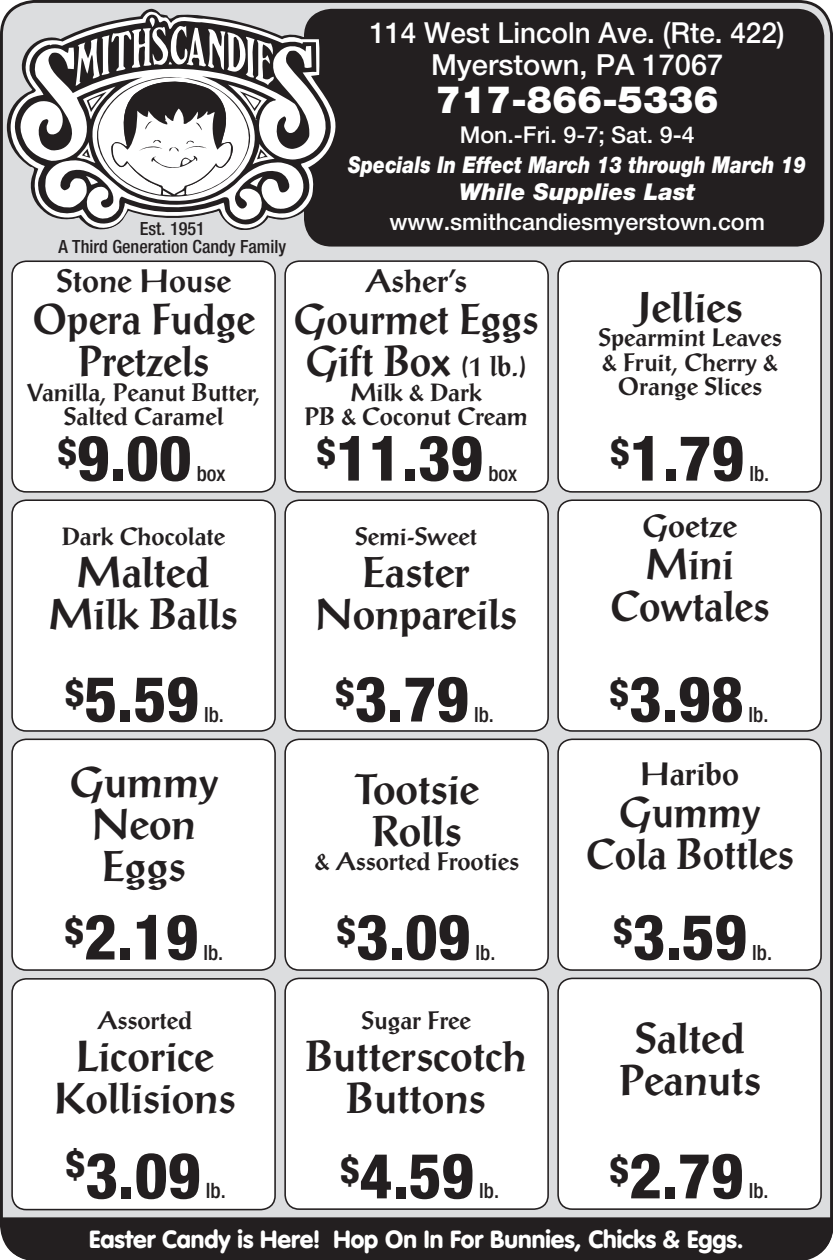
<style>
.page{position:relative;width:833px;height:1260px;background:#fff}
.page>*{position:absolute;margin:0;border:0;box-sizing:border-box;transform-origin:0 0}
.t1{font:800 condensed 63.7px "Helvetica Neue";color:#231f20}
.t2{font:800 condensed 63px "Helvetica Neue";color:#231f20}
.t3{font:700 42px/42px "Post Antiqua";color:#231f20;text-align:center}
.t4{font:700 42px/42px "Post Antiqua";color:#231f20;text-align:center;scale:.95 1}
.t5{font:900 37.8px "Helvetica Neue";color:#fff}
.t6{font:700 31.5px "Post Antiqua";color:#231f20}
.t7{font:500 29.05px/31.8px "Helvetica Neue";color:#fff;text-align:center;scale:.96 1}
.t8{font:700 24.5px/24.5px "Post Antiqua";color:#231f20;text-align:center}
.t9{font:900 24.5px "VAG Rounded";color:#fff}
.t10{font:italic 900 23.1px/26.2px "Helvetica Neue";color:#fff;text-align:center;scale:.82 1}
.t11{font:500 23.1px "Helvetica Neue";color:#fff}
.t12{font:500 condensed 21.35px "Helvetica Neue";color:#231f20}
.t13{font:500 condensed 21px "Helvetica Neue";color:#231f20}
.t14{font:500 condensed 18.2px/18.2px "Helvetica Neue";color:#231f20;text-align:center}
.s1{font-size:28px}
</style>
<div class="page">
<div style="left:1px;top:1px;width:831px;height:1258px;background:#dcdddf;border-radius:33px"></div>
<div style="left:305px;top:10px;width:518px;height:235px;background:#231f20;border-radius:26px"></div>
<div style="left:304px;top:9px;width:520px;height:238px;border:3px solid #231f20;border-radius:26px"></div>
<div style="left:12px;top:979px;width:263px;height:231px;background:#fff;border-radius:14px"></div>
<div style="left:11px;top:978px;width:265px;height:232px;border:2px solid #231f20;border-radius:14px"></div>
<div style="left:12px;top:739px;width:263px;height:231px;background:#fff;border-radius:14px"></div>
<div style="left:11px;top:739px;width:265px;height:232px;border:2px solid #231f20;border-radius:14px"></div>
<div style="left:12px;top:500px;width:263px;height:231px;background:#fff;border-radius:14px"></div>
<div style="left:11px;top:499px;width:265px;height:233px;border:2px solid #231f20;border-radius:14px"></div>
<div style="left:12px;top:261px;width:263px;height:231px;background:#fff;border-radius:14px"></div>
<div style="left:11px;top:260px;width:265px;height:233px;border:2px solid #231f20;border-radius:14px"></div>
<div style="left:285px;top:978px;width:263px;height:231px;background:#fff;border-radius:14px"></div>
<div style="left:284px;top:978px;width:265px;height:232px;border:2px solid #231f20;border-radius:14px"></div>
<div style="left:285px;top:739px;width:263px;height:231px;background:#fff;border-radius:14px"></div>
<div style="left:284px;top:739px;width:265px;height:232px;border:2px solid #231f20;border-radius:14px"></div>
<div style="left:285px;top:500px;width:263px;height:231px;background:#fff;border-radius:14px"></div>
<div style="left:284px;top:499px;width:265px;height:233px;border:2px solid #231f20;border-radius:14px"></div>
<div style="left:285px;top:261px;width:263px;height:231px;background:#fff;border-radius:14px"></div>
<div style="left:284px;top:260px;width:265px;height:233px;border:2px solid #231f20;border-radius:14px"></div>
<div style="left:558px;top:978px;width:263px;height:231px;background:#fff;border-radius:14px"></div>
<div style="left:557px;top:978px;width:265px;height:232px;border:2px solid #231f20;border-radius:14px"></div>
<div style="left:558px;top:739px;width:263px;height:231px;background:#fff;border-radius:14px"></div>
<div style="left:557px;top:739px;width:265px;height:232px;border:2px solid #231f20;border-radius:14px"></div>
<div style="left:558px;top:500px;width:263px;height:231px;background:#fff;border-radius:14px"></div>
<div style="left:557px;top:499px;width:265px;height:233px;border:2px solid #231f20;border-radius:14px"></div>
<div style="left:558px;top:261px;width:263px;height:231px;background:#fff;border-radius:14px"></div>
<div style="left:557px;top:260px;width:265px;height:233px;border:2px solid #231f20;border-radius:14px"></div>
<svg style="left:11px;top:11px;width:327px;height:218px"></svg>
<svg style="left:14px;top:14px;width:324px;height:211px"></svg>
<svg style="left:19px;top:45px;width:312px;height:160px"></svg>
<svg style="left:44px;top:17px;width:261px;height:203px;background:#a5a3a4"></svg>
<div style="left:0;top:1217px;width:833px;height:43px;background:#231f20"></div>
<p class="t14" style="left:59px;top:219px;width:229px">Est. 1951<br>A Third Generation Candy Family</p>
<p class="t7" style="left:370px;top:17px;width:434px">114 West Lincoln Ave. (Rte. 422)<br>Myerstown, PA 17067</p>
<h3 class="t5" style="left:436px;top:77px;width:285px">717-866-5336</h3>
<p class="t11" style="left:460px;top:121px;width:237px">Mon.-Fri. 9-7; Sat. 9-4</p>
<p class="t10" style="left:348px;top:152px;width:560px">Specials In Effect March 13 through March 19<br>While Supplies Last</p>
<p class="t11" style="left:390px;top:208px;width:377px">www.smithcandiesmyerstown.com</p>
<p class="t6" style="left:57px;top:262px;width:176px">Stone House</p>
<h3 class="t4" style="left:33px;top:298px;width:236px">Opera Fudge<br>Pretzels</h3>
<p class="t8" style="left:27px;top:380px;width:235px">Vanilla, Peanut Butter,<br>Salted Caramel</p>
<h2 class="t2" style="left:58px;top:419px;width:135px"><sup>$</sup>9.00</h2>
<p class="t13" style="left:197px;top:461px;width:30px">box</p>
<p class="t6" style="left:366px;top:262px;width:103px">Asher’s</p>
<h3 class="t4" style="left:294px;top:298px;width:259px;text-align:left">Gourmet Eggs<br>Gift Box <span class="s1">(1 lb.)</span></h3>
<p class="t8" style="left:305px;top:380px;width:225px">Milk &amp; Dark<br>PB &amp; Coconut Cream</p>
<h2 class="t2" style="left:317px;top:419px;width:168px"><sup>$</sup>11.39</h2>
<p class="t13" style="left:488px;top:461px;width:30px">box</p>
<h3 class="t3" style="left:638px;top:285px;width:106px">Jellies</h3>
<p class="t8" style="left:598px;top:325px;width:185px">Spearmint Leaves &amp; Fruit, Cherry &amp;<br>Orange Slices</p>
<h2 class="t2" style="left:611px;top:419px;width:135px"><sup>$</sup>1.79</h2>
<p class="t13" style="left:749px;top:461px;width:21px">lb.</p>
<p class="t8" style="left:62px;top:524px;width:165px">Dark Chocolate</p>
<h3 class="t3" style="left:49px;top:550px;width:190px">Malted<br>Milk Balls</h3>
<p class="t8" style="left:355px;top:524px;width:124px">Semi-Sweet</p>
<h3 class="t3" style="left:315px;top:550px;width:203px">Easter<br>Nonpareils</h3>
<p class="t6" style="left:643px;top:507px;width:96px">Goetze</p>
<h3 class="t4" style="left:610px;top:542px;width:169px">Mini<br>Cowtales</h3>
<h2 class="t2" style="left:65px;top:660px;width:135px"><sup>$</sup>5.59</h2>
<p class="t13" style="left:204px;top:702px;width:21px">lb.</p>
<h3 class="t3" style="left:70px;top:761px;width:150px">Gummy<br>Neon<br>Eggs</h3>
<h2 class="t2" style="left:65px;top:898px;width:135px"><sup>$</sup>2.19</h2>
<p class="t13" style="left:204px;top:940px;width:21px">lb.</p>
<h2 class="t2" style="left:335px;top:660px;width:135px"><sup>$</sup>3.79</h2>
<p class="t13" style="left:474px;top:702px;width:21px">lb.</p>
<h3 class="t3" style="left:355px;top:768px;width:125px">Tootsie<br>Rolls</h3>
<p class="t8" style="left:315px;top:849px;width:206px">&amp; Assorted Frooties</p>
<h2 class="t2" style="left:337px;top:898px;width:135px"><sup>$</sup>3.09</h2>
<p class="t13" style="left:476px;top:940px;width:21px">lb.</p>
<h2 class="t2" style="left:610px;top:660px;width:135px"><sup>$</sup>3.98</h2>
<p class="t13" style="left:749px;top:702px;width:21px">lb.</p>
<p class="t6" style="left:641px;top:755px;width:100px">Haribo</p>
<h3 class="t4" style="left:586px;top:791px;width:220px">Gummy<br>Cola Bottles</h3>
<h2 class="t2" style="left:613px;top:898px;width:135px"><sup>$</sup>3.59</h2>
<p class="t13" style="left:752px;top:940px;width:21px">lb.</p>
<p class="t8" style="left:98px;top:1008px;width:96px">Assorted</p>
<h3 class="t3" style="left:54px;top:1034px;width:183px">Licorice<br>Kollisions</h3>
<h1 class="t1" style="left:66px;top:1136px;width:137px"><sup>$</sup>3.09</h1>
<p class="t12" style="left:206px;top:1178px;width:22px">lb.</p>
<p class="t8" style="left:361px;top:1008px;width:111px">Sugar Free</p>
<h3 class="t3" style="left:306px;top:1034px;width:222px">Butterscotch<br>Buttons</h3>
<h2 class="t2" style="left:340px;top:1137px;width:135px"><sup>$</sup>4.59</h2>
<p class="t13" style="left:479px;top:1178px;width:21px">lb.</p>
<h3 class="t3" style="left:619px;top:1017px;width:143px">Salted<br>Peanuts</h3>
<h2 class="t2" style="left:610px;top:1137px;width:135px"><sup>$</sup>2.79</h2>
<p class="t13" style="left:749px;top:1178px;width:21px">lb.</p>
<p class="t9" style="left:89px;top:1224px;width:656px">Easter Candy is Here! Hop On In For Bunnies, Chicks &amp; Eggs.</p>
</div>
